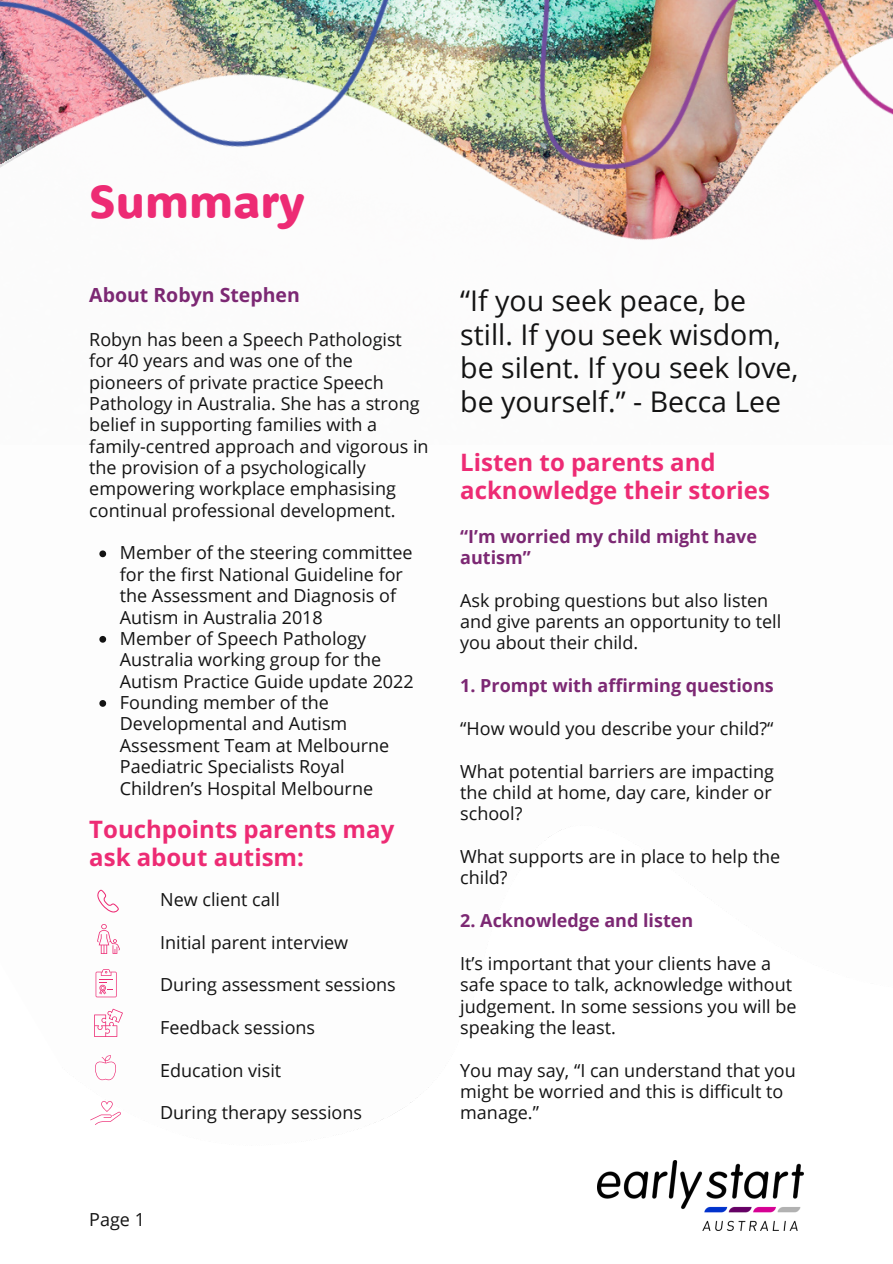
<style>
.page{position:relative;width:893px;height:1264px;background:#fff}
.page>*{position:absolute;margin:0;border:0;box-sizing:border-box;transform-origin:0 0}
.t1{font:800 48px "Rooney Sans";color:#ed2b74}
.t2{font:28.5px/33.8px "Open Sans";color:#131313}
.t3{font:700 24px/28px "Open Sans";color:#ed2b74}
.t4{font:700 19.5px "Open Sans";color:#7c2873}
.t5{font:18px/21.3px "Open Sans";color:#131313}
.t6{font:700 18px/21.3px "Open Sans";color:#7c2873}
</style>
<div class="page">
<svg style="left:94px;top:1008px;width:29px;height:28px"></svg>
<svg style="left:96px;top:969px;width:21px;height:28px"></svg>
<svg style="left:97px;top:924px;width:23px;height:30px"></svg>
<svg style="left:90px;top:1101px;width:31px;height:23px"></svg>
<svg style="left:97px;top:889px;width:22px;height:23px"></svg>
<svg style="left:95px;top:1055px;width:21px;height:26px"></svg>
<svg style="left:99px;top:550px;width:7px;height:7px"></svg>
<svg style="left:99px;top:636px;width:7px;height:6px"></svg>
<svg style="left:99px;top:700px;width:7px;height:6px"></svg>
<img style="left:0;top:0;width:892px;height:240px">
<img style="left:597px;top:1160px;width:206px;height:70px">
<p class="t1" style="left:89px;top:170px;width:217px">Summary</p>
<p class="t4" style="left:89px;top:281px;width:212px">About Robyn Stephen</p>
<p class="t5" style="left:89px;top:328px;width:341px">Robyn has been a Speech Pathologist for 40 years and was one of the pioneers of private practice Speech Pathology in Australia. She has a strong belief in supporting families with a family-centred approach and vigorous in the provision of a psychologically empowering workplace emphasising continual professional development.</p>
<p class="t5" style="left:120px;top:542px;width:294px">Member of the steering committee for the first National Guideline for the Assessment and Diagnosis of<br>Autism in Australia 2018</p>
<p class="t5" style="left:120px;top:627px;width:295px">Member of Speech Pathology<br>Australia working group for the<br>Autism Practice Guide update 2022</p>
<p class="t5" style="left:120px;top:691px;width:271px">Founding member of the<br>Developmental and Autism<br>Assessment Team at Melbourne<br>Paediatric Specialists Royal<br>Children’s Hospital Melbourne</p>
<p class="t3" style="left:89px;top:815px;width:306px">Touchpoints parents may ask about autism:</p>
<p class="t5" style="left:160px;top:888px;width:121px">New client call</p>
<p class="t5" style="left:160px;top:930px;width:190px">Initial parent interview</p>
<p class="t5" style="left:160px;top:973px;width:237px">During assessment sessions</p>
<p class="t5" style="left:160px;top:1016px;width:156px">Feedback sessions</p>
<p class="t5" style="left:160px;top:1059px;width:123px">Education visit</p>
<p class="t5" style="left:160px;top:1101px;width:203px">During therapy sessions</p>
<p class="t2" style="left:460px;top:283px;width:340px">“If you seek peace, be still. If you seek wisdom, be silent. If you seek love, be yourself.” - Becca Lee</p>
<p class="t3" style="left:460px;top:447px;width:311px">Listen to parents and acknowledge their stories</p>
<p class="t6" style="left:460px;top:525px;width:298px">“I’m worried my child might have autism”</p>
<p class="t5" style="left:460px;top:589px;width:322px">Ask probing questions but also listen and give parents an opportunity to tell you about their child.</p>
<p class="t6" style="left:460px;top:674px;width:315px">1. Prompt with affirming questions</p>
<p class="t5" style="left:460px;top:717px;width:315px">“How would you describe your child?“</p>
<p class="t5" style="left:460px;top:760px;width:315px">What potential barriers are impacting the child at home, day care, kinder or school?</p>
<p class="t5" style="left:460px;top:845px;width:321px">What supports are in place to help the child?</p>
<p class="t6" style="left:460px;top:909px;width:234px">2. Acknowledge and listen</p>
<p class="t5" style="left:460px;top:952px;width:338px">It’s important that your clients have a safe space to talk, acknowledge without judgement. In some sessions you will be speaking the least.</p>
<p class="t5" style="left:460px;top:1059px;width:337px">You may say, “I can understand that you might be worried and this is difficult to manage.”</p>
<p class="t5" style="left:89px;top:1208px;width:57px">Page 1</p>
</div>
